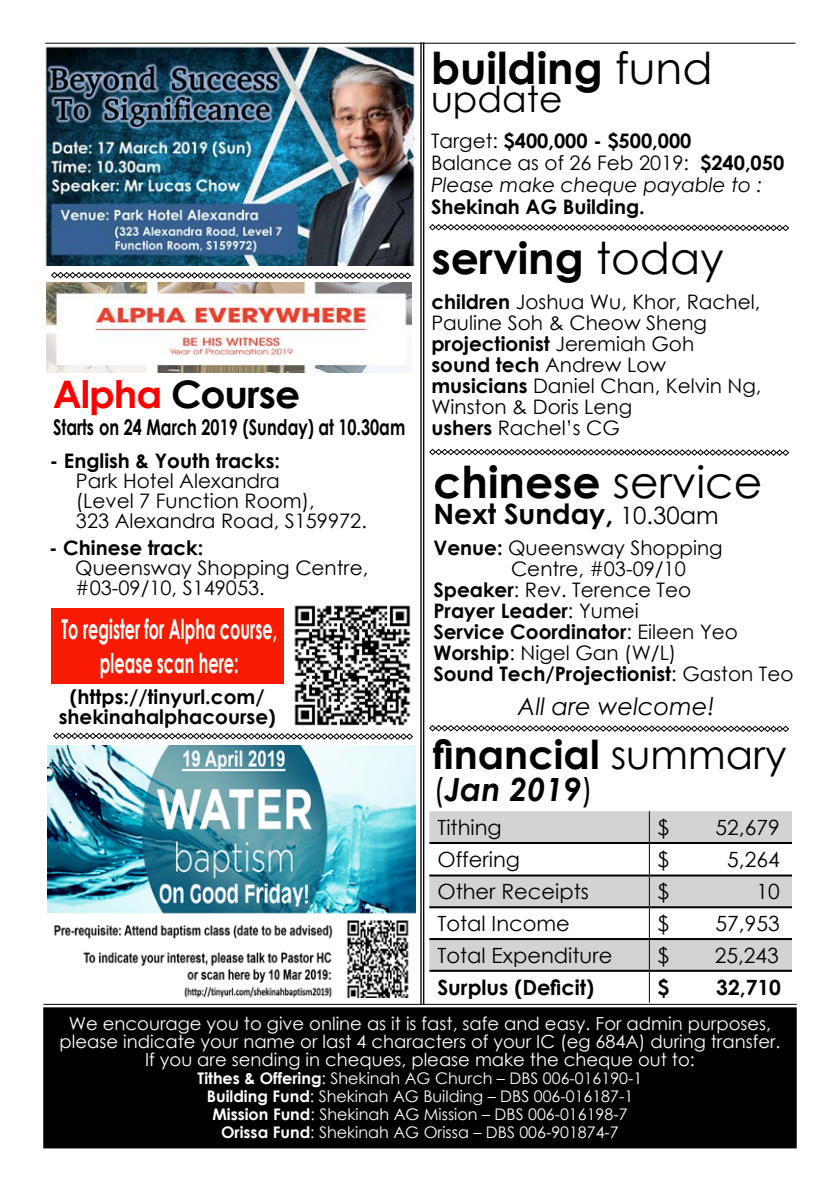
<style>
.page{position:relative;width:840px;height:1191px;background:#fff}
.page>*{position:absolute;margin:0;border:0;box-sizing:border-box;transform-origin:0 0}
.t1{font:700 44px "Century Gothic";color:#000}
.t2{font:700 40px "Century Gothic";color:#000}
.t3{font:700 38px "Century Gothic";letter-spacing:-.025em;color:#000}
.t4{font:36px "Century Gothic";color:#000}
.t5{font:italic 700 32px "Century Gothic";color:#000}
.t6{font:700 28px "Century Gothic";color:#000}
.t7{font:700 27.4px/33.2px "Century Gothic";letter-spacing:.005em;color:#fff;text-align:center;scale:.58 1}
.t8{font:italic 24px "Century Gothic";color:#000}
.t9{font:700 21.6px "Century Gothic";color:#000;scale:.75 1}
.t10{font:21px "Century Gothic";color:#000}
.t11{font:700 21px "Century Gothic";color:#000}
.t12{font:20px/21px "Century Gothic";color:#000}
.t13{font:700 20px/20px "Century Gothic";color:#000;text-align:center}
.t14{font:18px/18px "Century Gothic";color:#fff;text-align:center}
.t15{font:16px/18px "Century Gothic";color:#fff;text-align:center}
.s1{color:#f00}
.s2{font-weight:400}
.s3{font-weight:700}
.s4{font-style:italic}
.s5{font-weight:400;font-size:24px}
.s6{font-weight:400;font-style:normal}
</style>
<div class="page">
<div style="left:44px;top:1008px;width:751px;height:139px;background:#000"></div>
<div style="left:43px;top:1007px;width:753px;height:141px;border:2px solid #000"></div>
<hr style="left:45px;top:43px;width:750px;height:1px;background:#000">
<hr style="left:43px;top:1003px;width:753px;height:1px;background:#000">
<svg style="left:429px;top:224px;width:359px;height:7px"></svg>
<svg style="left:429px;top:811px;width:362px;height:158px;fill:#d1d3d4"></svg>
<hr style="left:648px;top:811px;width:1px;height:31px;background:#000">
<hr style="left:648px;top:844px;width:1px;height:30px;background:#000">
<hr style="left:648px;top:876px;width:1px;height:30px;background:#000">
<hr style="left:648px;top:908px;width:1px;height:30px;background:#000">
<svg style="left:648px;top:940px;width:1px;height:29px"></svg>
<hr style="left:648px;top:971px;width:1px;height:31px;background:#000">
<hr style="left:429px;top:842px;width:220px;height:2px;background:#000">
<hr style="left:649px;top:842px;width:142px;height:2px;background:#000">
<hr style="left:429px;top:874px;width:220px;height:2px;background:#000">
<hr style="left:649px;top:874px;width:142px;height:2px;background:#000">
<hr style="left:429px;top:906px;width:220px;height:2px;background:#000">
<hr style="left:649px;top:906px;width:142px;height:2px;background:#000">
<hr style="left:429px;top:938px;width:220px;height:2px;background:#000">
<hr style="left:649px;top:938px;width:142px;height:2px;background:#000">
<hr style="left:429px;top:969px;width:220px;height:2px;background:#000">
<hr style="left:649px;top:969px;width:142px;height:2px;background:#000">
<img style="left:45px;top:46px;width:370px;height:226px">
<svg style="left:429px;top:448px;width:359px;height:8px"></svg>
<svg style="left:429px;top:725px;width:359px;height:7px"></svg>
<hr style="left:423px;top:42px;width:1px;height:962px;background:#000">
<hr style="left:420px;top:42px;width:1px;height:962px;background:#000">
<svg style="left:53px;top:732px;width:360px;height:8px"></svg>
<img style="left:46px;top:283px;width:365px;height:90px">
<div style="left:52px;top:608px;width:231px;height:75px;background:#f81b02"></div>
<img style="left:294px;top:605px;width:117px;height:121px">
<img style="left:48px;top:745px;width:367px;height:252px">
<svg style="left:51px;top:272px;width:360px;height:7px"></svg>
<h3 class="t3" style="left:53px;top:365px;width:249px"><span class="s1">Alpha</span> Course</h3>
<p class="t9" style="left:53px;top:410px;width:471px">Starts on 24 March 2019 (Sunday) at 10.30am</p>
<p class="t13" style="left:50px;top:450px;width:231px">- English &amp; Youth tracks:</p>
<p class="t12" style="left:76px;top:470px;width:292px;line-height:20px">Park Hotel Alexandra<br>(Level 7 Function Room),<br>323 Alexandra Road, S159972.</p>
<p class="t13" style="left:49px;top:537px;width:155px">- Chinese track:</p>
<p class="t12" style="left:75px;top:557px;width:294px;line-height:20px">Queensway Shopping Centre, #03-09/10, S149053.</p>
<h3 class="t7" style="left:61px;top:611px;width:373px">To register for Alpha course, please scan here:</h3>
<p class="t13" style="left:59px;top:686px;width:218px">(https://tinyurl.com/ shekinahalphacourse)</p>
<h1 class="t1" style="left:431px;top:34px;width:283px">building <span class="s2">fund</span></h1>
<h3 class="t4" style="left:431px;top:74px;width:133px">update</h3>
<p class="t12" style="left:431px;top:129px;width:354px;line-height:22px">Target: <span class="s3">$400,000 - $500,000<br></span>Balance as of 26 Feb 2019: <span class="s3">$240,050<br></span><span class="s4">Please make cheque payable to :</span></p>
<p class="t13" style="left:431px;top:196px;width:215px">Shekinah AG Building.</p>
<h1 class="t1" style="left:431px;top:224px;width:294px">serving <span class="s2">today</span></h1>
<p class="t12" style="left:431px;top:291px;width:331px"><span class="s3">children</span> Joshua Wu, Khor, Rachel,<br>Pauline Soh &amp; Cheow Sheng <span class="s3">projectionist</span> Jeremiah Goh<br><span class="s3">sound tech</span> Andrew Low <span class="s3">musicians</span> Daniel Chan, Kelvin Ng,<br>Winston &amp; Doris Leng<br><span class="s3">ushers</span> Rachel’s CG</p>
<h1 class="t1" style="left:433px;top:448px;width:330px">chinese <span class="s2">service</span></h1>
<h3 class="t6" style="left:433px;top:492px;width:287px">Next Sunday, <span class="s5">10.30am</span></h3>
<p class="t12" style="left:433px;top:536px;width:291px"><span class="s3">Venue:</span> Queensway Shopping</p>
<p class="t12" style="left:510px;top:557px;width:176px">Centre, #03-09/10</p>
<p class="t12" style="left:433px;top:578px;width:259px"><span class="s3">Speaker</span>: Rev. Terence Teo</p>
<p class="t13" style="left:433px;top:599px;width:207px">Prayer Leader<span class="s2">: Yumei</span></p>
<p class="t13" style="left:433px;top:620px;width:306px">Service Coordinator<span class="s2">: Eileen Yeo</span></p>
<p class="t12" style="left:433px;top:641px;width:244px"><span class="s3">Worship</span>: Nigel Gan (W/L)</p>
<p class="t13" style="left:433px;top:662px;width:361px">Sound Tech/Projectionist<span class="s2">: Gaston Teo</span></p>
<p class="t8" style="left:517px;top:689px;width:198px">All are welcome!</p>
<h2 class="t2" style="left:433px;top:724px;width:355px">financial <span class="s2">summary</span></h2>
<h3 class="t5" style="left:433px;top:765px;width:161px"><span class="s6">(</span>Jan 2019<span class="s6">)</span></h3>
<p class="t10" style="left:437px;top:812px;width:66px">Tithing</p>
<p class="t10" style="left:657px;top:812px;width:13px">$</p>
<p class="t10" style="left:715px;top:812px;width:65px">52,679</p>
<p class="t10" style="left:437px;top:844px;width:84px">Offering</p>
<p class="t10" style="left:657px;top:844px;width:13px">$</p>
<p class="t10" style="left:726px;top:844px;width:54px">5,264</p>
<p class="t10" style="left:437px;top:877px;width:153px">Other Receipts</p>
<p class="t10" style="left:657px;top:877px;width:13px">$</p>
<p class="t10" style="left:756px;top:877px;width:25px">10</p>
<p class="t10" style="left:437px;top:908px;width:134px">Total Income</p>
<p class="t10" style="left:657px;top:908px;width:13px">$</p>
<p class="t10" style="left:715px;top:908px;width:65px">57,953</p>
<p class="t10" style="left:437px;top:940px;width:176px">Total Expenditure</p>
<p class="t10" style="left:657px;top:940px;width:13px">$</p>
<p class="t10" style="left:714px;top:940px;width:65px">25,243</p>
<p class="t11" style="left:437px;top:971px;width:158px">Surplus (Deficit)</p>
<p class="t11" style="left:657px;top:971px;width:13px">$</p>
<p class="t11" style="left:715px;top:971px;width:66px">32,710</p>
<p class="t14" style="left:60px;top:1014px;width:722px">We encourage you to give online as it is fast, safe and easy. For admin purposes, please indicate your name or last 4 characters of your IC (eg 684A) during transfer.<br>If you are sending in cheques, please make the cheque out to:</p>
<p class="t15" style="left:197px;top:1069px;width:446px"><span class="s3">Tithes &amp; Offering</span>: Shekinah AG Church – DBS 006-016190-1<br><span class="s3">Building Fund</span>: Shekinah AG Building – DBS 006-016187-1<br><span class="s3">Mission Fund</span>: Shekinah AG Mission – DBS 006-016198-7<br><span class="s3">Orissa Fund</span>: Shekinah AG Orissa – DBS 006-901874-7</p>
</div>
